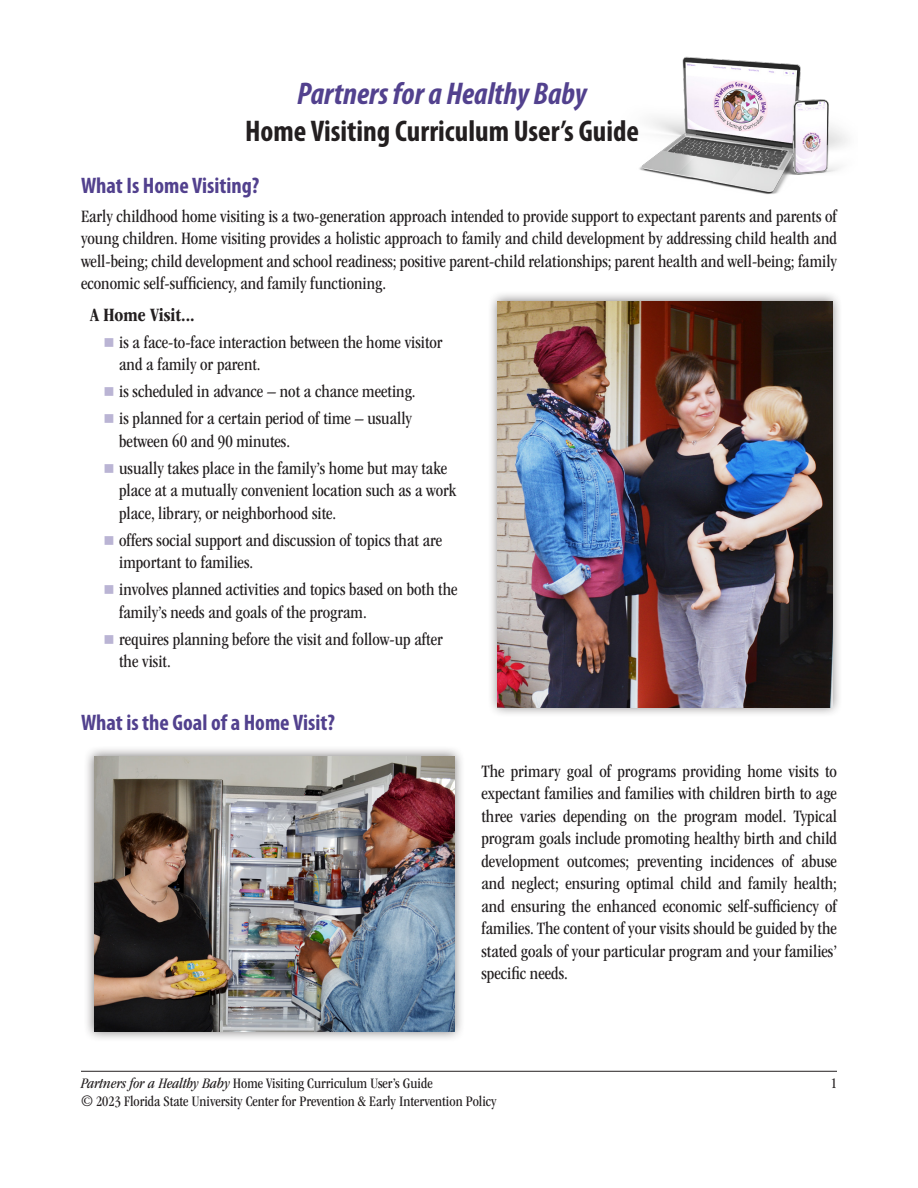
<style>
.page{position:relative;width:918px;height:1188px;background:#fff}
.page>*{position:absolute;margin:0;border:0;box-sizing:border-box;transform-origin:0 0}
.t1{font:italic 700 condensed 31.5px "Myriad Pro";color:#52418e}
.t2{font:700 condensed 30px "Myriad Pro";color:#231f20}
.t3{font:700 condensed 22.5px "Myriad Pro";color:#52418e}
.t4{font:700 condensed 19.5px "ITC Garamond Std";color:#231f20}
.t5{font:condensed 18px/22.5px "ITC Garamond Std";color:#231f20}
.t6{font:condensed 15px/18px "ITC Garamond Std";color:#231f20}
.s1{color:#bab4d4}
.s2{font-style:italic}
</style>
<div class="page">
<hr style="left:81px;top:1071px;width:756px;height:1px;background:#231f20">
<div style="left:487px;top:291px;width:356px;height:427px;background:#231f20;opacity:.6"></div>
<img style="left:498px;top:302px;width:334px;height:405px">
<div style="left:84px;top:745px;width:381px;height:298px;background:#231f20;opacity:.6"></div>
<img style="left:94px;top:756px;width:360px;height:276px">
<img style="left:639px;top:56px;width:209px;height:138px">
<p class="t1" style="left:297px;top:74px;width:291px">Partners for a Healthy Baby</p>
<p class="t2" style="left:245px;top:112px;width:395px">Home Visiting Curriculum User’s Guide</p>
<p class="t3" style="left:81px;top:172px;width:180px">What Is Home Visiting?</p>
<p class="t5" style="left:81px;top:205px;width:758px;text-align:justify">Early childhood home visiting is a two-generation approach intended to provide support to expectant parents and parents of young children. Home visiting provides a holistic approach to family and child development by addressing child health and well-being; child development and school readiness; positive parent-child relationships; parent health and well-being; family economic self-sufficiency, and family functioning.</p>
<p class="t4" style="left:90px;top:304px;width:106px">A Home Visit...</p>
<p class="t5" style="left:119px;top:331px;width:325px;text-indent:-16px"><span class="s1">■</span> is a face-to-face interaction between the home visitor and a family or parent.</p>
<p class="t5" style="left:104px;top:380px;width:314px"><span class="s1">■</span> is scheduled in advance – not a chance meeting.</p>
<p class="t5" style="left:119px;top:407px;width:294px;text-indent:-16px"><span class="s1">■</span> is planned for a certain period of time – usually between 60 and 90 minutes.</p>
<p class="t5" style="left:119px;top:457px;width:339px;text-indent:-16px"><span class="s1">■</span> usually takes place in the family’s home but may take place at a mutually convenient location such as a work place, library, or neighborhood site.</p>
<p class="t5" style="left:119px;top:529px;width:325px;text-indent:-16px"><span class="s1">■</span> offers social support and discussion of topics that are important to families.</p>
<p class="t5" style="left:119px;top:578px;width:340px;text-indent:-16px"><span class="s1">■</span> involves planned activities and topics based on both the family’s needs and goals of the program.</p>
<p class="t5" style="left:119px;top:628px;width:325px;text-indent:-16px"><span class="s1">■</span> requires planning before the visit and follow-up after the visit.</p>
<p class="t3" style="left:81px;top:709px;width:255px">What is the Goal of a Home Visit?</p>
<p class="t5" style="left:482px;top:760px;width:357px;text-align:justify">The primary goal of programs providing home visits to expectant families and families with children birth to age three varies depending on the program model. Typical program goals include promoting healthy birth and child development outcomes; preventing incidences of abuse and neglect; ensuring optimal child and family health; and ensuring the enhanced economic self‑sufficiency of families. The content of your visits should be guided by the stated goals of your particular program and your families’ specific needs.</p>
<p class="t6" style="left:81px;top:1074px;width:417px"><span class="s2">Partners for a Healthy Baby</span> Home Visiting Curriculum User’s Guide<br>© 2023 Florida State University Center for Prevention &amp; Early Intervention Policy</p>
<p class="t6" style="left:831px;top:1074px;width:8px">1</p>
</div>
